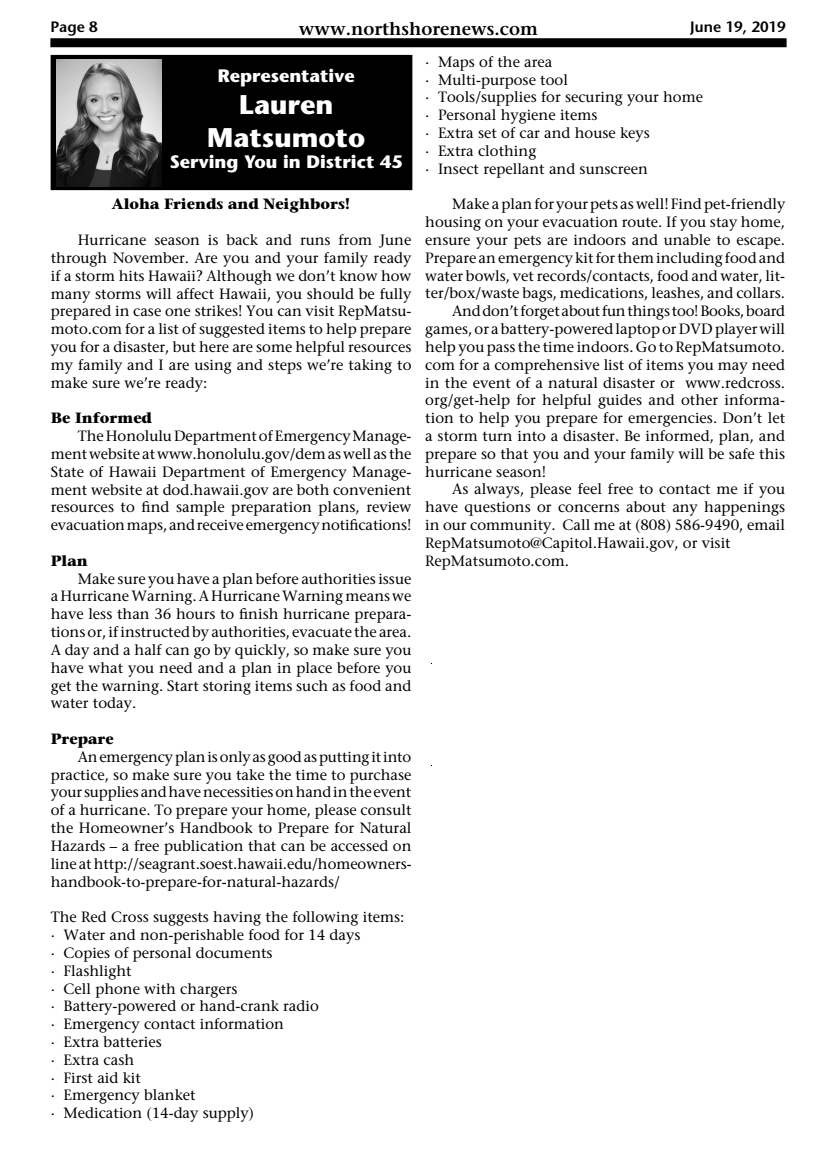
<style>
.page{position:relative;width:837px;height:1161px;background:#fff}
.page>*{position:absolute;margin:0;border:0;box-sizing:border-box;transform-origin:0 0}
.t1{font:700 27px/32.4px "Stone Sans";color:#fff;text-align:center}
.t2{font:700 18px "Stone Sans";color:#fff}
.t3{font:600 18px "Stone Serif";color:#000}
.t4{font:600 15px "Stone Sans";color:#000}
.t5{font:14.85px/17.9px "Stone Serif";color:#000;text-align:justify}
.t6{font:700 14.85px "Stone Serif";color:#000}
</style>
<div class="page">
<div style="left:50px;top:38px;width:737px;height:9px;background:#000"></div>
<div style="left:51px;top:55px;width:361px;height:135px;background:#000"></div>
<img style="left:57px;top:60px;width:104px;height:126px">
<p class="t4" style="left:50px;top:18px;width:49px">Page 8</p>
<p class="t3" style="left:299px;top:17px;width:241px">www.northshorenews.com</p>
<p class="t4" style="left:690px;top:18px;width:97px">June 19, 2019</p>
<p class="t2" style="left:218px;top:64px;width:138px">Representative</p>
<h1 class="t1" style="left:207px;top:88px;width:160px">Lauren<br>Matsumoto</h1>
<p class="t2" style="left:170px;top:150px;width:234px">Serving You in District 45</p>
<p class="t6" style="left:112px;top:195px;width:240px">Aloha Friends and Neighbors!</p>
<p class="t5" style="left:51px;top:231px;width:362px;text-indent:27px">Hurricane season is back and runs from June through November. Are you and your family ready if a storm hits Hawaii? Although we don’t know how many storms will affect Hawaii, you should be fully prepared in case one strikes! You can visit RepMatsu&shy;moto.com for a list of suggested items to help prepare you for a disaster, but here are some helpful resources my family and I are using and steps we’re taking to make sure we’re ready:</p>
<p class="t6" style="left:51px;top:409px;width:103px">Be Informed</p>
<p class="t5" style="left:51px;top:427px;width:362px;text-indent:27px">The Honolulu Department of Emergency Manage&shy;ment website at www.honolulu.gov/dem as well as the State of Hawaii Department of Emergency Manage&shy;ment website at dod.hawaii.gov are both convenient resources to find sample preparation plans, review evacuation maps, and receive emergency notifications!</p>
<p class="t6" style="left:51px;top:551px;width:38px">Plan</p>
<p class="t5" style="left:51px;top:569px;width:362px;text-indent:27px">Make sure you have a plan before authorities issue a Hurricane Warning. A Hurricane Warning means we have less than 36 hours to finish hurricane prepara&shy;tions or, if instructed by authorities, evacuate the area.<br>A day and a half can go by quickly, so make sure you have what you need and a plan in place before you get the warning. Start storing items such as food and water today.</p>
<p class="t6" style="left:51px;top:729px;width:64px">Prepare</p>
<p class="t5" style="left:51px;top:748px;width:362px;text-indent:27px">An emergency plan is only as good as putting it into practice, so make sure you take the time to purchase your supplies and have necessities on hand in the event of a hurricane. To prepare your home, please consult the Homeowner’s Handbook to Prepare for Natural Hazards – a free publication that can be accessed on line at http://seagrant.soest.hawaii.edu/homeowners&shy;handbook-to-prepare-for-natural-hazards/</p>
<p class="t5" style="left:51px;top:908px;width:355px;text-align:left">The Red Cross suggests having the following items: · Water and non-perishable food for 14 days<br>· Copies of personal documents<br>· Flashlight<br>· Cell phone with chargers<br>· Battery-powered or hand-crank radio<br>· Emergency contact information<br>· Extra batteries<br>· Extra cash<br>· First aid kit<br>· Emergency blanket<br>· Medication (14-day supply)</p>
<p class="t5" style="left:425px;top:53px;width:279px;text-align:left">· Maps of the area<br>· Multi-purpose tool<br>· Tools/supplies for securing your home · Personal hygiene items<br>· Extra set of car and house keys<br>· Extra clothing<br>· Insect repellant and sunscreen</p>
<p class="t5" style="left:452px;top:195px;width:335px">Make a plan for your pets as well! Find pet-friendly</p>
<p class="t5" style="left:425px;top:213px;width:361px">housing on your evacuation route. If you stay home,</p>
<p class="t5" style="left:425px;top:231px;width:361px">ensure your pets are indoors and unable to escape.</p>
<p class="t5" style="left:425px;top:249px;width:361px">Prepare an emergency kit for them including food and</p>
<p class="t5" style="left:425px;top:266px;width:361px">water bowls, vet records/contacts, food and water, lit-</p>
<p class="t5" style="left:425px;top:284px;width:361px">ter/box/waste bags, medications, leashes, and collars.</p>
<p class="t5" style="left:452px;top:302px;width:334px">And don’t forget about fun things too! Books, board</p>
<p class="t5" style="left:425px;top:320px;width:361px">games, or a battery-powered laptop or DVD player will</p>
<p class="t5" style="left:425px;top:338px;width:361px">help you pass the time indoors. Go to RepMatsumoto.</p>
<p class="t5" style="left:425px;top:356px;width:361px">com for a comprehensive list of items you may need</p>
<p class="t5" style="left:425px;top:373px;width:361px">in the event of a natural disaster or www.redcross.</p>
<p class="t5" style="left:425px;top:391px;width:361px">org/get-help for helpful guides and other informa-</p>
<p class="t5" style="left:425px;top:409px;width:361px">tion to help you prepare for emergencies. Don’t let</p>
<p class="t5" style="left:425px;top:427px;width:361px">a storm turn into a disaster. Be informed, plan, and</p>
<p class="t5" style="left:425px;top:445px;width:361px">prepare so that you and your family will be safe this</p>
<p class="t5" style="left:425px;top:462px;width:122px">hurricane season!</p>
<p class="t5" style="left:452px;top:480px;width:334px">As always, please feel free to contact me if you</p>
<p class="t5" style="left:425px;top:498px;width:361px">have questions or concerns about any happenings</p>
<p class="t5" style="left:425px;top:516px;width:361px">in our community. Call me at (808) 586-9490, email</p>
<p class="t5" style="left:425px;top:534px;width:307px">RepMatsumoto@Capitol.Hawaii.gov, or visit</p>
<p class="t5" style="left:425px;top:552px;width:145px">RepMatsumoto.com.</p>
</div>
